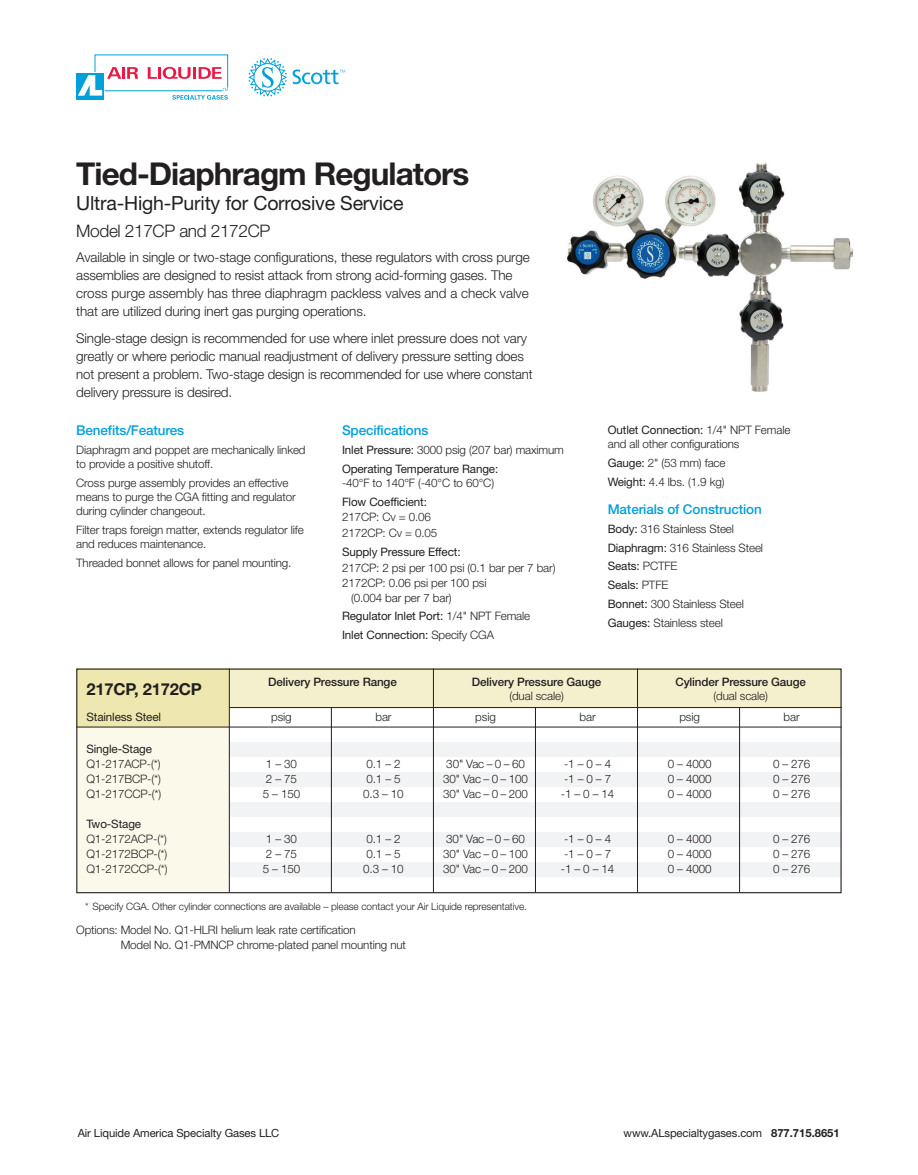
<style>
.page{position:relative;width:918px;height:1175px;background:#fff}
.page>*{position:absolute;margin:0;border:0;box-sizing:border-box;transform-origin:0 0}
.t1{font:700 31.5px "Helvetica Neue";letter-spacing:-.03em;color:#231f20}
.t2{font:19.5px "Helvetica Neue";letter-spacing:-.01em;color:#231f20}
.t3{font:300 17.25px "Helvetica Neue";letter-spacing:-.02em;color:#231f20}
.t4{font:700 16.5px "Helvetica Neue";letter-spacing:-.01em;color:#231f20}
.t5{font:300 13.5px/18px "Helvetica Neue";letter-spacing:-.01em;color:#231f20}
.t6{font:500 13.5px "Helvetica Neue";letter-spacing:-.01em;color:#00a0db}
.t7{font:300 11.7px/18.8px "Helvetica Neue";letter-spacing:-.01em;color:#231f20}
.t8{font:11.7px/18.8px "Helvetica Neue";letter-spacing:-.01em;color:#231f20}
.t9{font:500 11.7px "Helvetica Neue";letter-spacing:-.01em;color:#231f20}
.t10{font:11.25px "Helvetica Neue";letter-spacing:-.01em;color:#231f20}
.t11{font:300 10.2px "Helvetica Neue";letter-spacing:-.01em;color:#231f20}
.s1{font-weight:300}
.s2{font-weight:400}
.s3{font-weight:700}
</style>
<div class="page">
<svg style="left:248px;top:58px;width:97px;height:39px"></svg>
<svg style="left:76px;top:54px;width:153px;height:46px"></svg>
<img style="left:566px;top:163px;width:287px;height:229px">
<div style="left:76px;top:742px;width:766px;height:15px;background:#f2f3f4"></div>
<div style="left:76px;top:772px;width:766px;height:15px;background:#f2f3f4"></div>
<div style="left:76px;top:802px;width:766px;height:15px;background:#f2f3f4"></div>
<div style="left:76px;top:832px;width:766px;height:15px;background:#f2f3f4"></div>
<div style="left:76px;top:862px;width:766px;height:15px;background:#f2f3f4"></div>
<div style="left:76px;top:668px;width:153px;height:224px;background:#faf9ea"></div>
<div style="left:229px;top:668px;width:613px;height:39px;background:#f4f0cd"></div>
<div style="left:76px;top:668px;width:153px;height:59px;background:#eee8b0"></div>
<hr style="left:229px;top:707px;width:613px;height:1px;background:#231f20">
<hr style="left:76px;top:726px;width:766px;height:1px;background:#231f20">
<hr style="left:229px;top:668px;width:1px;height:224px;background:#231f20">
<hr style="left:331px;top:707px;width:1px;height:185px;background:#231f20">
<hr style="left:433px;top:668px;width:1px;height:224px;background:#231f20">
<hr style="left:535px;top:707px;width:1px;height:185px;background:#231f20">
<hr style="left:637px;top:668px;width:1px;height:224px;background:#231f20">
<hr style="left:739px;top:707px;width:1px;height:185px;background:#231f20">
<div style="left:76px;top:668px;width:766px;height:225px;border:1px solid #231f20"></div>
<h1 class="t1" style="left:76px;top:162px;width:395px">Tied-Diaphragm Regulators</h1>
<h2 class="t2" style="left:76px;top:196px;width:329px">Ultra-High-Purity for Corrosive Service</h2>
<h3 class="t3" style="left:76px;top:225px;width:196px">Model 217CP and 2172CP</h3>
<p class="t5" style="left:76px;top:249px;width:455px">Available in single or two-stage configurations, these regulators with cross purge assemblies are designed to resist attack from strong acid-forming gases. The cross purge assembly has three diaphragm packless valves and a check valve that are utilized during inert gas purging operations.</p>
<p class="t5" style="left:76px;top:330px;width:458px">Single-stage design is recommended for use where inlet pressure does not vary greatly or where periodic manual readjustment of delivery pressure setting does not present a problem. Two-stage design is recommended for use where constant delivery pressure is desired.</p>
<p class="t6" style="left:76px;top:425px;width:110px">Benefits/Features</p>
<p class="t7" style="left:76px;top:443px;width:231px;line-height:14.2px">Diaphragm and poppet are mechanically linked to provide a positive shutoff.</p>
<p class="t7" style="left:76px;top:476px;width:221px;line-height:14.2px">Cross purge assembly provides an effective means to purge the CGA fitting and regulator during cylinder changeout.</p>
<p class="t7" style="left:76px;top:524px;width:229px;line-height:14.2px">Filter traps foreign matter, extends regulator life and reduces maintenance.</p>
<p class="t7" style="left:76px;top:554px;width:217px">Threaded bonnet allows for panel mounting.</p>
<p class="t6" style="left:342px;top:425px;width:88px">Specifications</p>
<p class="t8" style="left:342px;top:441px;width:223px">Inlet Pressure: <span class="s1">3000 psig (207 bar) maximum<br></span>Operating Temperature Range:</p>
<p class="t7" style="left:342px;top:474px;width:154px">-40°F to 140°F (-40°C to 60°C)</p>
<p class="t8" style="left:342px;top:493px;width:87px">Flow Coefficient:</p>
<p class="t7" style="left:342px;top:510px;width:97px;line-height:15.8px">217CP: Cv = 0.06<br>2172CP: Cv = 0.05</p>
<p class="t8" style="left:342px;top:543px;width:120px">Supply Pressure Effect:</p>
<p class="t7" style="left:342px;top:560px;width:215px;line-height:15.8px">217CP: 2 psi per 100 psi (0.1 bar per 7 bar)<br>2172CP: 0.06 psi per 100 psi</p>
<p class="t7" style="left:342px;top:589px;width:190px;text-indent:9px">(0.004 bar per 7 bar)<br><span class="s2">Regulator Inlet Port:</span> 1/4" NPT Female<br><span class="s2">Inlet Connection:</span> Specify CGA</p>
<p class="t7" style="left:608px;top:423px;width:184px;line-height:14.2px"><span class="s2">Outlet Connection:</span> 1/4" NPT Female and all other configurations</p>
<p class="t7" style="left:608px;top:454px;width:119px"><span class="s2">Gauge:</span> 2" (53 mm) face<br><span class="s2">Weight:</span> 4.4 lbs. (1.9 kg)</p>
<p class="t6" style="left:608px;top:504px;width:156px">Materials of Construction</p>
<p class="t7" style="left:608px;top:520px;width:157px"><span class="s2">Body:</span> 316 Stainless Steel<br><span class="s2">Diaphragm:</span> 316 Stainless Steel<br><span class="s2">Seats:</span> PCTFE<br><span class="s2">Seals:</span> PTFE<br><span class="s2">Bonnet:</span> 300 Stainless Steel<br><span class="s2">Gauges:</span> Stainless steel</p>
<h3 class="t4" style="left:86px;top:683px;width:117px">217CP, 2172CP</h3>
<p class="t9" style="left:268px;top:678px;width:130px">Delivery Pressure Range</p>
<p class="t9" style="left:472px;top:678px;width:131px">Delivery Pressure Gauge</p>
<p class="t9" style="left:675px;top:678px;width:132px">Cylinder Pressure Gauge</p>
<p class="t7" style="left:509px;top:687px;width:56px">(dual scale)</p>
<p class="t7" style="left:714px;top:687px;width:56px">(dual scale)</p>
<p class="t8" style="left:86px;top:708px;width:76px">Stainless Steel</p>
<p class="t7" style="left:271px;top:708px;width:22px">psig</p>
<p class="t7" style="left:375px;top:708px;width:18px">bar</p>
<p class="t7" style="left:475px;top:708px;width:22px">psig</p>
<p class="t7" style="left:580px;top:708px;width:18px">bar</p>
<p class="t7" style="left:679px;top:708px;width:22px">psig</p>
<p class="t7" style="left:784px;top:708px;width:18px">bar</p>
<p class="t8" style="left:86px;top:740px;width:67px">Single-Stage</p>
<p class="t7" style="left:86px;top:755px;width:76px">Q1-217ACP-(*)</p>
<p class="t7" style="left:266px;top:755px;width:33px">1–30</p>
<p class="t7" style="left:366px;top:755px;width:36px">0.1 – 2</p>
<p class="t7" style="left:446px;top:755px;width:80px">30" Vac–0–60</p>
<p class="t7" style="left:564px;top:755px;width:49px">-1–0–4</p>
<p class="t7" style="left:668px;top:755px;width:45px">0 – 4000</p>
<p class="t7" style="left:773px;top:755px;width:39px">0 – 276</p>
<p class="t7" style="left:86px;top:770px;width:76px">Q1-217BCP-(*)</p>
<p class="t7" style="left:266px;top:770px;width:33px">2–75</p>
<p class="t7" style="left:366px;top:770px;width:36px">0.1 – 5</p>
<p class="t7" style="left:443px;top:770px;width:86px">30" Vac –0– 100</p>
<p class="t7" style="left:564px;top:770px;width:49px">-1–0–7</p>
<p class="t7" style="left:668px;top:770px;width:45px">0 – 4000</p>
<p class="t7" style="left:773px;top:770px;width:39px">0 – 276</p>
<p class="t7" style="left:86px;top:785px;width:76px">Q1-217CCP-(*)</p>
<p class="t7" style="left:263px;top:785px;width:39px">5 – 150</p>
<p class="t7" style="left:363px;top:785px;width:42px">0.3 – 10</p>
<p class="t7" style="left:443px;top:785px;width:86px">30" Vac – 0 – 200</p>
<p class="t7" style="left:561px;top:785px;width:55px">-1–0–14</p>
<p class="t7" style="left:668px;top:785px;width:45px">0 – 4000</p>
<p class="t7" style="left:773px;top:785px;width:39px">0 – 276</p>
<p class="t8" style="left:86px;top:815px;width:56px">Two-Stage</p>
<p class="t7" style="left:86px;top:830px;width:82px">Q1-2172ACP-(*)</p>
<p class="t7" style="left:266px;top:830px;width:33px">1–30</p>
<p class="t7" style="left:366px;top:830px;width:36px">0.1 – 2</p>
<p class="t7" style="left:446px;top:830px;width:80px">30" Vac–0–60</p>
<p class="t7" style="left:564px;top:830px;width:49px">-1–0–4</p>
<p class="t7" style="left:668px;top:830px;width:45px">0 – 4000</p>
<p class="t7" style="left:773px;top:830px;width:39px">0 – 276</p>
<p class="t7" style="left:86px;top:845px;width:82px">Q1-2172BCP-(*)</p>
<p class="t7" style="left:266px;top:845px;width:33px">2–75</p>
<p class="t7" style="left:366px;top:845px;width:36px">0.1 – 5</p>
<p class="t7" style="left:443px;top:845px;width:86px">30" Vac –0– 100</p>
<p class="t7" style="left:564px;top:845px;width:49px">-1–0–7</p>
<p class="t7" style="left:668px;top:845px;width:45px">0 – 4000</p>
<p class="t7" style="left:773px;top:845px;width:39px">0 – 276</p>
<p class="t7" style="left:86px;top:860px;width:83px">Q1-2172CCP-(*)</p>
<p class="t7" style="left:263px;top:860px;width:39px">5 – 150</p>
<p class="t7" style="left:363px;top:860px;width:42px">0.3 – 10</p>
<p class="t7" style="left:443px;top:860px;width:86px">30" Vac – 0 – 200</p>
<p class="t7" style="left:561px;top:860px;width:55px">-1–0–14</p>
<p class="t7" style="left:668px;top:860px;width:45px">0 – 4000</p>
<p class="t7" style="left:773px;top:860px;width:39px">0 – 276</p>
<p class="t11" style="left:85px;top:902px;width:443px">* Specify CGA. Other cylinder connections are available – please contact your Air Liquide representative.</p>
<p class="t7" style="left:121px;top:923px;width:287px;line-height:15px;text-indent:-44px">Options: Model No. Q1-HLRI helium leak rate certification<br>Model No. Q1-PMNCP chrome-plated panel mounting nut</p>
<p class="t10" style="left:78px;top:1128px;width:203px">Air Liquide America Specialty Gases LLC</p>
<p class="t10" style="left:624px;top:1128px;width:218px">www.ALspecialtygases.com <span class="s3">877.715.8651</span></p>
</div>
